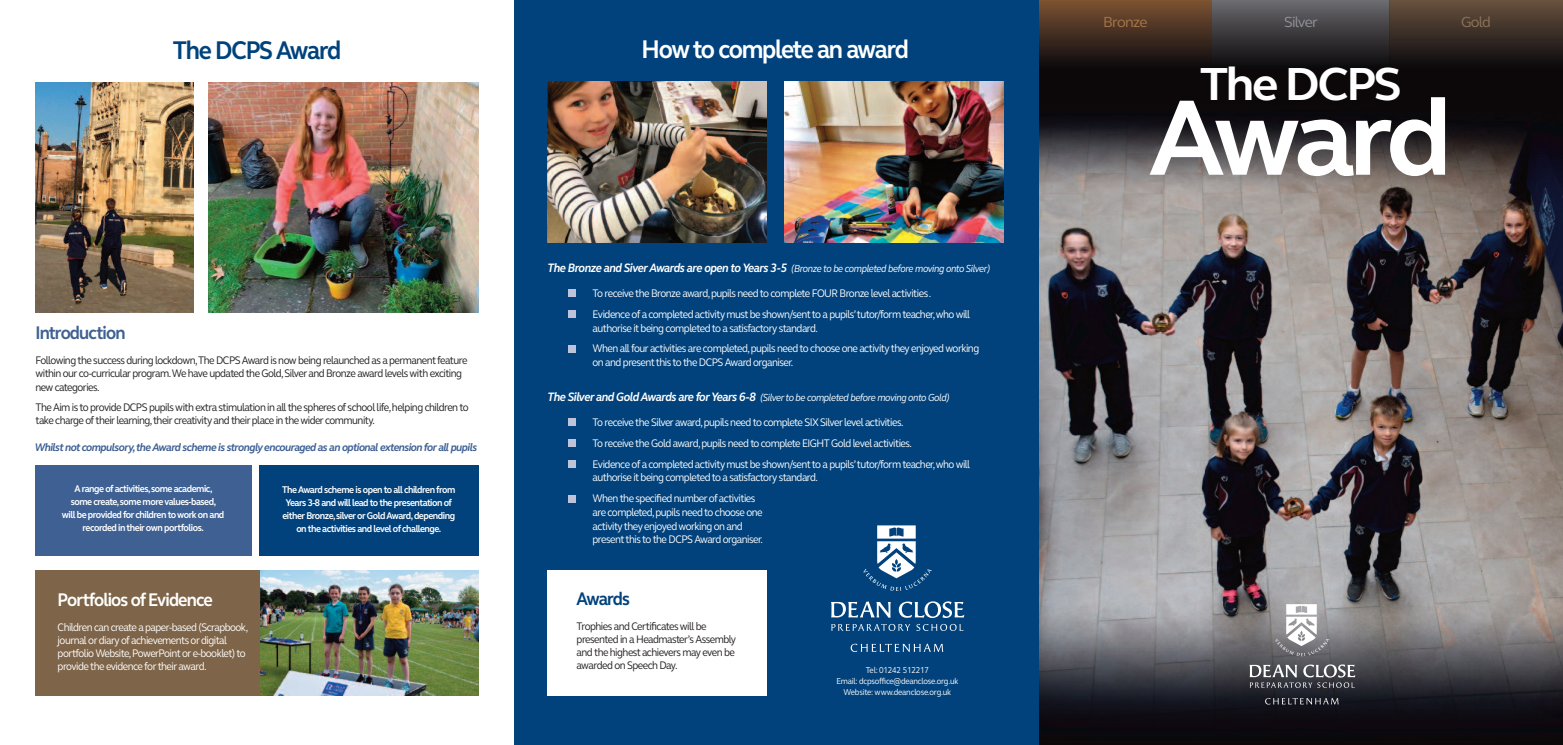
<style>
.page{position:relative;width:1563px;height:745px;background:#fff}
.page>*{position:absolute;margin:0;border:0;box-sizing:border-box;transform-origin:0 0}
.t1{font:700 110px "FS Elliot";letter-spacing:-.06em;color:#fff}
.t2{font:700 47.5px "FS Elliot";letter-spacing:-.05em;color:#fff}
.t3{font:700 26.25px "FS Elliot";letter-spacing:-.06em;color:#fff;scale:.9 1}
.t4{font:700 26.25px "FS Elliot";letter-spacing:-.05em;color:#01427c;scale:.9 1}
.t5{font:700 18.75px "FS Elliot";letter-spacing:-.05em;color:#fff;scale:.9 1}
.t6{font:700 18.75px "FS Elliot";letter-spacing:-.05em;color:#3e6093;scale:.9 1}
.t7{font:700 18.75px "FS Elliot";letter-spacing:-.06em;color:#01427c;scale:.9 1}
.t8{font:15px "FS Elliot";letter-spacing:-.05em;color:#a7764a}
.t9{font:15px "FS Elliot";letter-spacing:-.05em;color:#919399}
.t10{font:15px "FS Elliot";color:#8e745a}
.t11{font:11.25px/20.9px "FS Elliot";letter-spacing:-.05em;color:#fff;scale:.9 1}
.t12{font:11.25px/13px "FS Elliot";letter-spacing:-.05em;color:#231f20;scale:.9 1}
.t13{font:italic 700 11.25px "FS Elliot";letter-spacing:-.05em;color:#3e6093;scale:.93 1}
.t14{font:italic 10.5px "FS Elliot";letter-spacing:-.04em;color:#fff;scale:.9 1}
.t15{font:700 10px/13px "FS Elliot";letter-spacing:-.05em;color:#fff;text-align:center;scale:.9 1}
.t16{font:8.75px/11.1px "FS Elliot";letter-spacing:-.025em;color:#fff;text-align:center;scale:.9 1}
.s1{font-weight:700;font-size:12.5px}
</style>
<div class="page">
<div style="left:35px;top:570px;width:239px;height:124px;background:#7e6448"></div>
<img style="left:1038px;top:68px;width:525px;height:676px">
<img style="left:1038px;top:0;width:525px;height:68px">
<img style="left:35px;top:82px;width:159px;height:230px">
<img style="left:208px;top:82px;width:270px;height:230px">
<img style="left:260px;top:570px;width:218px;height:124px">
<div style="left:35px;top:465px;width:217px;height:90px;background:#3e6093"></div>
<div style="left:259px;top:465px;width:219px;height:90px;background:#01427c"></div>
<svg style="left:1249px;top:664px;width:106px;height:23px;background:#69696f"></svg>
<svg style="left:1265px;top:697px;width:73px;height:7px"></svg>
<svg style="left:1275px;top:603px;width:54px;height:52px"></svg>
<div style="left:514px;top:0;width:524px;height:744px;background:#01427c"></div>
<svg style="left:831px;top:601px;width:59px;height:16px"></svg>
<svg style="left:899px;top:601px;width:65px;height:16px"></svg>
<svg style="left:831px;top:623px;width:79px;height:7px"></svg>
<svg style="left:916px;top:623px;width:45px;height:7px"></svg>
<svg style="left:850px;top:643px;width:93px;height:8px"></svg>
<svg style="left:863px;top:525px;width:69px;height:65px"></svg>
<div style="left:547px;top:570px;width:220px;height:124px;background:#fff"></div>
<img style="left:547px;top:82px;width:220px;height:160px">
<img style="left:785px;top:82px;width:218px;height:160px">
<div style="left:568px;top:345px;width:8px;height:7px;background:#bdc4da"></div>
<div style="left:568px;top:289px;width:8px;height:8px;background:#bdc4da"></div>
<div style="left:568px;top:310px;width:8px;height:8px;background:#bdc4da"></div>
<div style="left:568px;top:418px;width:8px;height:7px;background:#bdc4da"></div>
<div style="left:568px;top:439px;width:8px;height:7px;background:#bdc4da"></div>
<div style="left:568px;top:459px;width:8px;height:8px;background:#bdc4da"></div>
<div style="left:568px;top:494px;width:8px;height:8px;background:#bdc4da"></div>
<h3 class="t4" style="left:173px;top:32px;width:189px">The DCPS Award</h3>
<h3 class="t3" style="left:641px;top:31px;width:299px">How to complete an award</h3>
<h3 class="t6" style="left:35px;top:320px;width:102px">Introduction</h3>
<p class="t12" style="left:35px;top:353px;width:481px">Following the success during lockdown,The DCPS Award is now being relaunched as a permanent feature within our co-curricular program.We have updated the Gold,Silver and Bronze award levels with exciting new categories.</p>
<p class="t12" style="left:35px;top:400px;width:483px">The Aim is to provide DCPS pupils with extra stimulation in all the spheres of school life,helping children to take charge of their learning,their creativity and their place in the wider community.</p>
<p class="t13" style="left:35px;top:439px;width:477px">Whilst not compulsory,the Award scheme is strongly encouraged as an optional extension for all pupils</p>
<p class="t15" style="left:62px;top:482px;width:182px">A range of activities,some academic,<br>some create,some more values-based,<br>will be provided for children to work on and recorded in their own portfolios.</p>
<p class="t15" style="left:282px;top:482px;width:194px">The Award scheme is open to all children from Years 3-8 and will lead to the presentation of either Bronze,silver or Gold Award,depending on the activities and level of challenge.</p>
<h3 class="t5" style="left:58px;top:587px;width:174px">Portfolios of Evidence</h3>
<p class="t11" style="left:58px;top:619px;width:213px;line-height:13px">Children can create a paper-based (Scrapbook, journal or diary of achievements or digital portfolio Website,PowerPoint or e-booklet) to provide the evidence for their award.</p>
<p class="t14" style="left:547px;top:261px;width:493px"><span class="s1">The Bronze and Siver Awards are open to Years 3-5</span> (Bronze to be completed before moving onto Silver)</p>
<p class="t11" style="left:592px;top:282px;width:421px">To receive the Bronze award,pupils need to complete FOUR Bronze level activities.<br>Evidence of a completed activity must be shown/sent to a pupils’tutor/form teacher,who will</p>
<p class="t11" style="left:592px;top:317px;width:431px">authorise it being completed to a satisfactory standard.<br>When all four activities are completed,pupils need to choose one activity they enjoyed working</p>
<p class="t11" style="left:592px;top:351px;width:225px">on and present this to the DCPS Award organiser.</p>
<p class="t14" style="left:547px;top:390px;width:448px"><span class="s1">The Silver and Gold Awards are for Years 6-8</span> (Silver to be completed before moving onto Gold)</p>
<p class="t11" style="left:592px;top:411px;width:421px">To receive the Silver award,pupils need to complete SIX Silver level activities.<br>To receive the Gold award,pupils need to complete EIGHT Gold level activities.<br>Evidence of a completed activity must be shown/sent to a pupils’tutor/form teacher,who will</p>
<p class="t11" style="left:592px;top:466px;width:252px">authorise it being completed to a satisfactory standard.<br>When the specified number of activities</p>
<p class="t11" style="left:592px;top:504px;width:191px;line-height:13.8px">are completed,pupils need to choose one activity they enjoyed working on and present this to the DCPS Award organiser.</p>
<h3 class="t7" style="left:576px;top:586px;width:61px">Awards</h3>
<p class="t12" style="left:576px;top:618px;width:179px">Trophies and Certificates will be presented in a Headmaster’s Assembly and the highest achievers may even be awarded on Speech Day.</p>
<p class="t16" style="left:836px;top:663px;width:137px">Tel: 01242 512217<br>Email: dcpsoffice@deanclose.org.uk<br>Website: www.deanclose.org.uk</p>
<h3 class="t8" style="left:1103px;top:12px;width:46px">Bronze</h3>
<h3 class="t9" style="left:1284px;top:12px;width:35px">Silver</h3>
<h3 class="t10" style="left:1461px;top:12px;width:31px">Gold</h3>
<h2 class="t2" style="left:1199px;top:52px;width:204px">The DCPS</h2>
<h1 class="t1" style="left:1149px;top:64px;width:305px">Award</h1>
</div>
